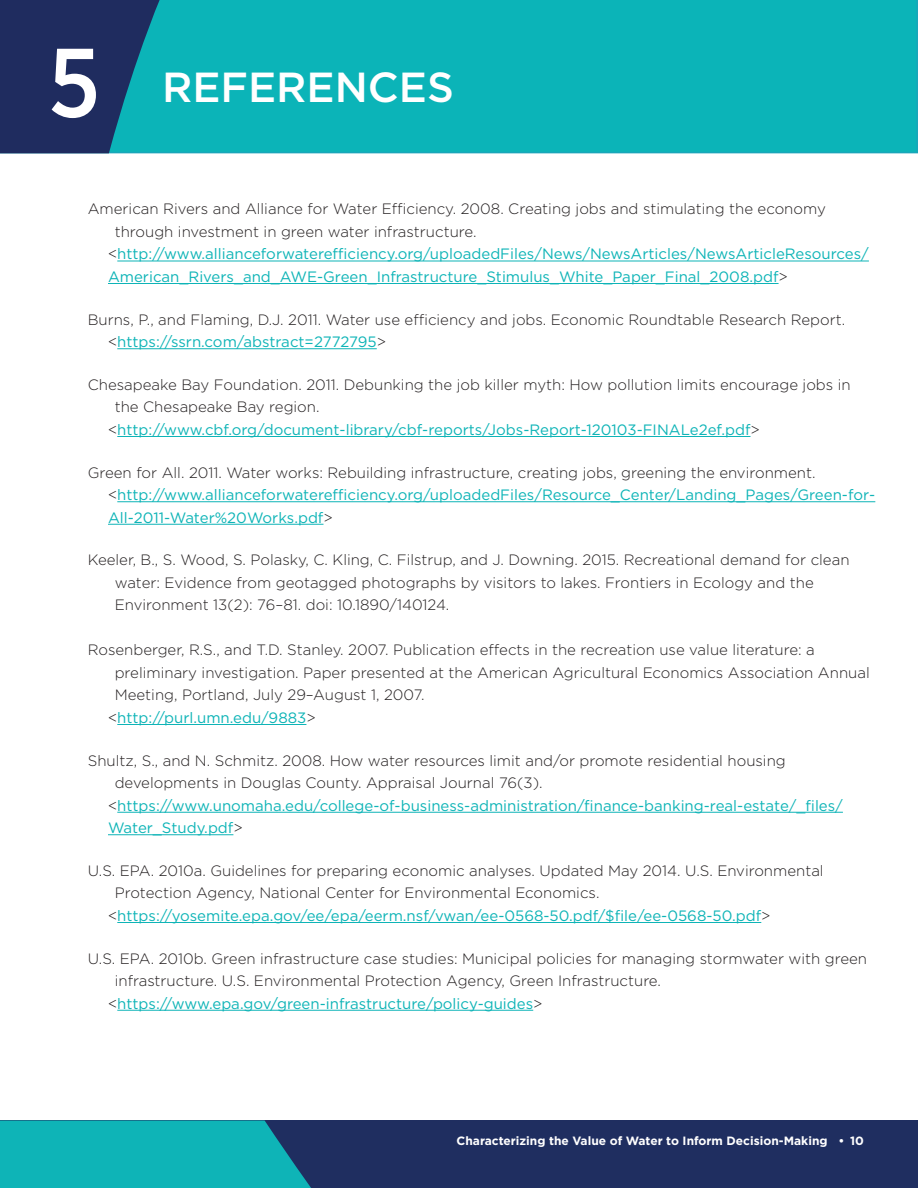
<style>
.page{position:relative;width:918px;height:1188px;background:#fff}
.page>*{position:absolute;margin:0;border:0;box-sizing:border-box;transform-origin:0 0}
.Heading_1-_Chapter_1{font:500 97.5px "Gotham Narrow";color:#fff}
.Chapter_title{font:500 42px "Gotham";color:#fff}
.Body-Reference{font:300 15px/22.5px "Gotham";color:#231f20}
.Body-reference_URL{font:15px/22.5px "Gotham";color:#0eb4b7}
.t1{font:700 12px "Gotham";color:#fff}
.s1{font-weight:300;color:#231f20}
</style>
<div class="page">
<div style="left:165px;top:0;width:753px;height:153px;background:#0bb4b8"></div>
<svg style="left:0;top:0;width:165px;height:153px;background:#1b456f"></svg>
<hr style="left:117px;top:261px;width:752px;height:1px;background:#0eb4b7">
<hr style="left:108px;top:283px;width:671px;height:1px;background:#0eb4b7">
<hr style="left:117px;top:348px;width:260px;height:1px;background:#0eb4b7">
<hr style="left:117px;top:436px;width:634px;height:1px;background:#0eb4b7">
<hr style="left:117px;top:501px;width:758px;height:1px;background:#0eb4b7">
<hr style="left:108px;top:524px;width:216px;height:1px;background:#0eb4b7">
<hr style="left:117px;top:724px;width:189px;height:1px;background:#0eb4b7">
<hr style="left:117px;top:812px;width:726px;height:1px;background:#0eb4b7">
<hr style="left:108px;top:834px;width:125px;height:1px;background:#0eb4b7">
<hr style="left:117px;top:922px;width:644px;height:1px;background:#0eb4b7">
<hr style="left:117px;top:1010px;width:416px;height:1px;background:#0eb4b7">
<div style="left:0;top:1120px;width:918px;height:68px;background:#1f2e60"></div>
<svg style="left:0;top:1120px;width:311px;height:68px;background:#0fa8af"></svg>
<p class="Heading_1-_Chapter_1" style="left:48px;top:21px;width:54px">5</p>
<p class="Chapter_title" style="left:162px;top:60px;width:293px">REFERENCES</p>
<p class="Body-Reference" style="left:115px;top:198px;width:713px;text-indent:-27px">American Rivers and Alliance for Water Efficiency. 2008. Creating jobs and stimulating the economy through investment in green water infrastructure.</p>
<p class="Body-reference_URL" style="left:108px;top:243px;width:762px"><span class="s1">&lt;</span>http://www.allianceforwaterefficiency.org/uploadedFiles/News/NewsArticles/NewsArticleResources/<br>American_Rivers_and_AWE-Green_Infrastructure_Stimulus_White_Paper_Final_2008.pdf<span class="s1">&gt;</span></p>
<p class="Body-Reference" style="left:88px;top:308px;width:759px">Burns, P., and Flaming, D.J. 2011. Water use efficiency and jobs. Economic Roundtable Research Report.</p>
<p class="Body-reference_URL" style="left:108px;top:330px;width:280px"><span class="s1">&lt;</span>https://ssrn.com/abstract=2772795<span class="s1">&gt;</span></p>
<p class="Body-Reference" style="left:115px;top:373px;width:738px;text-indent:-27px">Chesapeake Bay Foundation. 2011. Debunking the job killer myth: How pollution limits encourage jobs in the Chesapeake Bay region.</p>
<p class="Body-reference_URL" style="left:108px;top:418px;width:653px"><span class="s1">&lt;</span>http://www.cbf.org/document-library/cbf-reports/Jobs-Report-120103-FINALe2ef.pdf<span class="s1">&gt;</span></p>
<p class="Body-Reference" style="left:88px;top:461px;width:729px">Green for All. 2011. Water works: Rebuilding infrastructure, creating jobs, greening the environment.</p>
<p class="Body-reference_URL" style="left:108px;top:483px;width:769px"><span class="s1">&lt;</span>http://www.allianceforwaterefficiency.org/uploadedFiles/Resource_Center/Landing_Pages/Green-for-<br>All-2011-Water%20Works.pdf<span class="s1">&gt;</span></p>
<p class="Body-Reference" style="left:115px;top:549px;width:736px;text-indent:-27px">Keeler, B., S. Wood, S. Polasky, C. Kling, C. Filstrup, and J. Downing. 2015. Recreational demand for clean water: Evidence from geotagged photographs by visitors to lakes. Frontiers in Ecology and the<br>Environment 13(2): 76–81. doi: 10.1890/140124.</p>
<p class="Body-Reference" style="left:115px;top:639px;width:757px;text-indent:-27px">Rosenberger, R.S., and T.D. Stanley. 2007. Publication effects in the recreation use value literature: a preliminary investigation. Paper presented at the American Agricultural Economics Association Annual<br>Meeting, Portland, July 29–August 1, 2007.</p>
<p class="Body-reference_URL" style="left:108px;top:706px;width:209px"><span class="s1">&lt;</span>http://purl.umn.edu/9883<span class="s1">&gt;</span></p>
<p class="Body-Reference" style="left:115px;top:749px;width:673px;text-indent:-27px">Shultz, S., and N. Schmitz. 2008. How water resources limit and/or promote residential housing developments in Douglas County. Appraisal Journal 76(3).</p>
<p class="Body-reference_URL" style="left:108px;top:794px;width:736px"><span class="s1">&lt;</span>https://www.unomaha.edu/college-of-business-administration/finance-banking-real-estate/_files/<br>Water_Study.pdf<span class="s1">&gt;</span></p>
<p class="Body-Reference" style="left:115px;top:859px;width:710px;text-indent:-27px">U.S. EPA. 2010a. Guidelines for preparing economic analyses. Updated May 2014. U.S. Environmental<br>Protection Agency, National Center for Environmental Economics.</p>
<p class="Body-reference_URL" style="left:108px;top:904px;width:664px"><span class="s1">&lt;</span>https://yosemite.epa.gov/ee/epa/eerm.nsf/vwan/ee-0568-50.pdf/$file/ee-0568-50.pdf<span class="s1">&gt;</span></p>
<p class="Body-Reference" style="left:115px;top:947px;width:754px;text-indent:-27px">U.S. EPA. 2010b. Green infrastructure case studies: Municipal policies for managing stormwater with green infrastructure. U.S. Environmental Protection Agency, Green Infrastructure.</p>
<p class="Body-reference_URL" style="left:108px;top:992px;width:436px"><span class="s1">&lt;</span>https://www.epa.gov/green-infrastructure/policy-guides<span class="s1">&gt;</span></p>
<p class="t1" style="left:457px;top:1133px;width:409px">Characterizing the Value of Water to Inform Decision-Making • 10</p>
</div>
